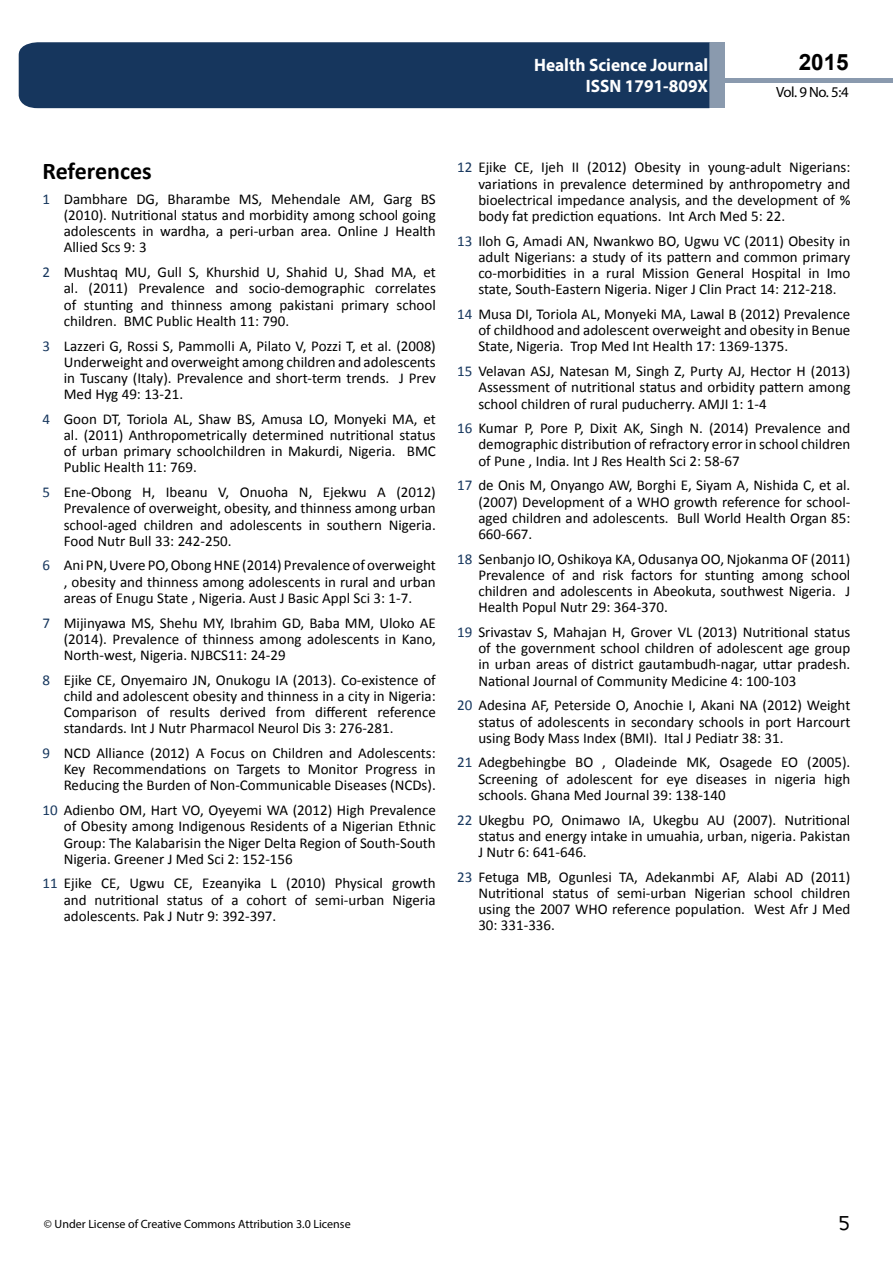
<style>
.page{position:relative;width:893px;height:1263px;background:#fff}
.page>*{position:absolute;margin:0;border:0;box-sizing:border-box;transform-origin:0 0}
.t1{font:25.5px "Tunga";color:#000}
.t2{font:700 24px "Calibri";color:#000}
.t3{font:700 22.5px "Arial";color:#000}
.t4{font:700 18px/21.6px "Myriad Pro";color:#fff;text-align:right;scale:.96 1}
.t5{font:15px/16.2px "Calibri";color:#000;text-align:justify}
.t6{font:14.85px "Myriad Pro";color:#000}
.t7{font:12px "Myriad Pro";color:#000}
.s1{color:#16365d}
</style>
<div class="page">
<hr style="left:725px;top:78px;width:168px;height:4px;background:#8a9aae">
<div style="left:19px;top:42px;width:690px;height:66px;background:#16365d"></div>
<div style="left:709px;top:42px;width:16px;height:66px;background:#8a9aae"></div>
<p class="t4" style="left:517px;top:53px;width:198px">ARCHIVO DE MEDICINA<br>6 8 9465</p>
<h3 class="t3" style="left:799px;top:47px;width:52px">2015</h3>
<p class="t4" style="left:534px;top:53px;width:183px">Health Science Journal<br>ISSN 1791-809X</p>
<p class="t6" style="left:776px;top:83px;width:74px">Vol. 9 No. 5:4</p>
<h2 class="t2" style="left:43px;top:156px;width:111px">References</h2>
<p class="t5" style="left:64px;top:191px;width:374px;text-indent:-21px"><span class="s1">1</span> Dambhare DG, Bharambe MS, Mehendale AM, Garg BS (2010). Nutritional status and morbidity among school going adolescents in wardha, a peri-urban area. Online J Health Allied Scs 9: 3</p>
<p class="t5" style="left:64px;top:264px;width:374px;text-indent:-21px"><span class="s1">2</span> Mushtaq MU, Gull S, Khurshid U, Shahid U, Shad MA, et al. (2011) Prevalence and socio-demographic correlates of stunting and thinness among pakistani primary school children. BMC Public Health 11: 790.</p>
<p class="t5" style="left:64px;top:337px;width:374px;text-indent:-21px"><span class="s1">3</span> Lazzeri G, Rossi S, Pammolli A, Pilato V, Pozzi T, et al. (2008)<br>Underweight and overweight among children and adolescents in Tuscany (Italy). Prevalence and short-term trends. J Prev Med Hyg 49: 13-21.</p>
<p class="t5" style="left:64px;top:411px;width:374px;text-indent:-21px"><span class="s1">4</span> Goon DT, Toriola AL, Shaw BS, Amusa LO, Monyeki MA, et al. (2011) Anthropometrically determined nutritional status of urban primary schoolchildren in Makurdi, Nigeria. BMC Public Health 11: 769.</p>
<p class="t5" style="left:64px;top:484px;width:374px;text-indent:-21px"><span class="s1">5</span> Ene-Obong H, Ibeanu V, Onuoha N, Ejekwu A (2012)<br>Prevalence of overweight, obesity, and thinness among urban school-aged children and adolescents in southern Nigeria.<br>Food Nutr Bull 33: 242-250.</p>
<p class="t5" style="left:64px;top:557px;width:374px;text-indent:-21px"><span class="s1">6</span> Ani PN, Uvere PO, Obong HNE (2014) Prevalence of overweight , obesity and thinness among adolescents in rural and urban areas of Enugu State , Nigeria. Aust J Basic Appl Sci 3: 1-7.</p>
<p class="t5" style="left:64px;top:614px;width:374px;text-indent:-21px"><span class="s1">7</span> Mijinyawa MS, Shehu MY, Ibrahim GD, Baba MM, Uloko AE (2014). Prevalence of thinness among adolescents in Kano, North-west, Nigeria. NJBCS11: 24-29</p>
<p class="t5" style="left:64px;top:672px;width:374px;text-indent:-21px"><span class="s1">8</span> Ejike CE, Onyemairo JN, Onukogu IA (2013). Co-existence of child and adolescent obesity and thinness in a city in Nigeria:<br>Comparison of results derived from different reference standards. Int J Nutr Pharmacol Neurol Dis 3: 276-281.</p>
<p class="t5" style="left:64px;top:745px;width:374px;text-indent:-21px"><span class="s1">9</span> NCD Alliance (2012) A Focus on Children and Adolescents:<br>Key Recommendations on Targets to Monitor Progress in Reducing the Burden of Non-Communicable Diseases (NCDs).</p>
<p class="t5" style="left:64px;top:802px;width:374px;text-indent:-21px"><span class="s1">10</span> Adienbo OM, Hart VO, Oyeyemi WA (2012) High Prevalence of Obesity among Indigenous Residents of a Nigerian Ethnic Group: The Kalabarisin the Niger Delta Region of South-South Nigeria. Greener J Med Sci 2: 152-156</p>
<p class="t5" style="left:64px;top:875px;width:374px;text-indent:-21px"><span class="s1">11</span> Ejike CE, Ugwu CE, Ezeanyika L (2010) Physical growth and nutritional status of a cohort of semi-urban Nigeria adolescents. Pak J Nutr 9: 392-397.</p>
<p class="t5" style="left:478px;top:159px;width:374px;text-indent:-21px"><span class="s1">12</span> Ejike CE, Ijeh II (2012) Obesity in young-adult Nigerians: variations in prevalence determined by anthropometry and bioelectrical impedance analysis, and the development of % body fat prediction equations. Int Arch Med 5: 22.</p>
<p class="t5" style="left:478px;top:233px;width:374px;text-indent:-21px"><span class="s1">13</span> Iloh G, Amadi AN, Nwankwo BO, Ugwu VC (2011) Obesity in adult Nigerians: a study of its pattern and common primary co-morbidities in a rural Mission General Hospital in Imo state, South-Eastern Nigeria. Niger J Clin Pract 14: 212-218.</p>
<p class="t5" style="left:478px;top:306px;width:374px;text-indent:-21px"><span class="s1">14</span> Musa DI, Toriola AL, Monyeki MA, Lawal B (2012) Prevalence of childhood and adolescent overweight and obesity in Benue State, Nigeria. Trop Med Int Health 17: 1369-1375.</p>
<p class="t5" style="left:478px;top:363px;width:374px;text-indent:-21px"><span class="s1">15</span> Velavan ASJ, Natesan M, Singh Z, Purty AJ, Hector H (2013)<br>Assessment of nutritional status and orbidity pattern among school children of rural puducherry. AMJI 1: 1-4</p>
<p class="t5" style="left:478px;top:420px;width:374px;text-indent:-21px"><span class="s1">16</span> Kumar P, Pore P, Dixit AK, Singh N. (2014) Prevalence and demographic distribution of refractory error in school children of Pune , India. Int J Res Health Sci 2: 58-67</p>
<p class="t5" style="left:478px;top:477px;width:374px;text-indent:-21px"><span class="s1">17</span> de Onis M, Onyango AW, Borghi E, Siyam A, Nishida C, et al. (2007) Development of a WHO growth reference for school&shy;aged children and adolescents. Bull World Health Organ 85:<br>660-667.</p>
<p class="t5" style="left:478px;top:551px;width:374px;text-indent:-21px"><span class="s1">18</span> Senbanjo IO, Oshikoya KA, Odusanya OO, Njokanma OF (2011)<br>Prevalence of and risk factors for stunting among school children and adolescents in Abeokuta, southwest Nigeria. J Health Popul Nutr 29: 364-370.</p>
<p class="t5" style="left:478px;top:624px;width:374px;text-indent:-21px"><span class="s1">19</span> Srivastav S, Mahajan H, Grover VL (2013) Nutritional status of the government school children of adolescent age group in urban areas of district gautambudh-nagar, uttar pradesh.<br>National Journal of Community Medicine 4: 100-103</p>
<p class="t5" style="left:478px;top:697px;width:374px;text-indent:-21px"><span class="s1">20</span> Adesina AF, Peterside O, Anochie I, Akani NA (2012) Weight status of adolescents in secondary schools in port Harcourt using Body Mass Index (BMI). Ital J Pediatr 38: 31.</p>
<p class="t5" style="left:478px;top:754px;width:374px;text-indent:-21px"><span class="s1">21</span> Adegbehingbe BO , Oladeinde MK, Osagede EO (2005).<br>Screening of adolescent for eye diseases in nigeria high schools. Ghana Med Journal 39: 138-140</p>
<p class="t5" style="left:478px;top:811px;width:374px;text-indent:-21px"><span class="s1">22</span> Ukegbu PO, Onimawo IA, Ukegbu AU (2007). Nutritional status and energy intake in umuahia, urban, nigeria. Pakistan J Nutr 6: 641-646.</p>
<p class="t5" style="left:478px;top:869px;width:374px;text-indent:-21px"><span class="s1">23</span> Fetuga MB, Ogunlesi TA, Adekanmbi AF, Alabi AD (2011)<br>Nutritional status of semi-urban Nigerian school children using the 2007 WHO reference population. West Afr J Med 30: 331-336.</p>
<p class="t7" style="left:44px;top:1217px;width:308px">© Under License of Creative Commons Attribution 3.0 License</p>
<h1 class="t1" style="left:839px;top:1206px;width:13px">5</h1>
</div>
